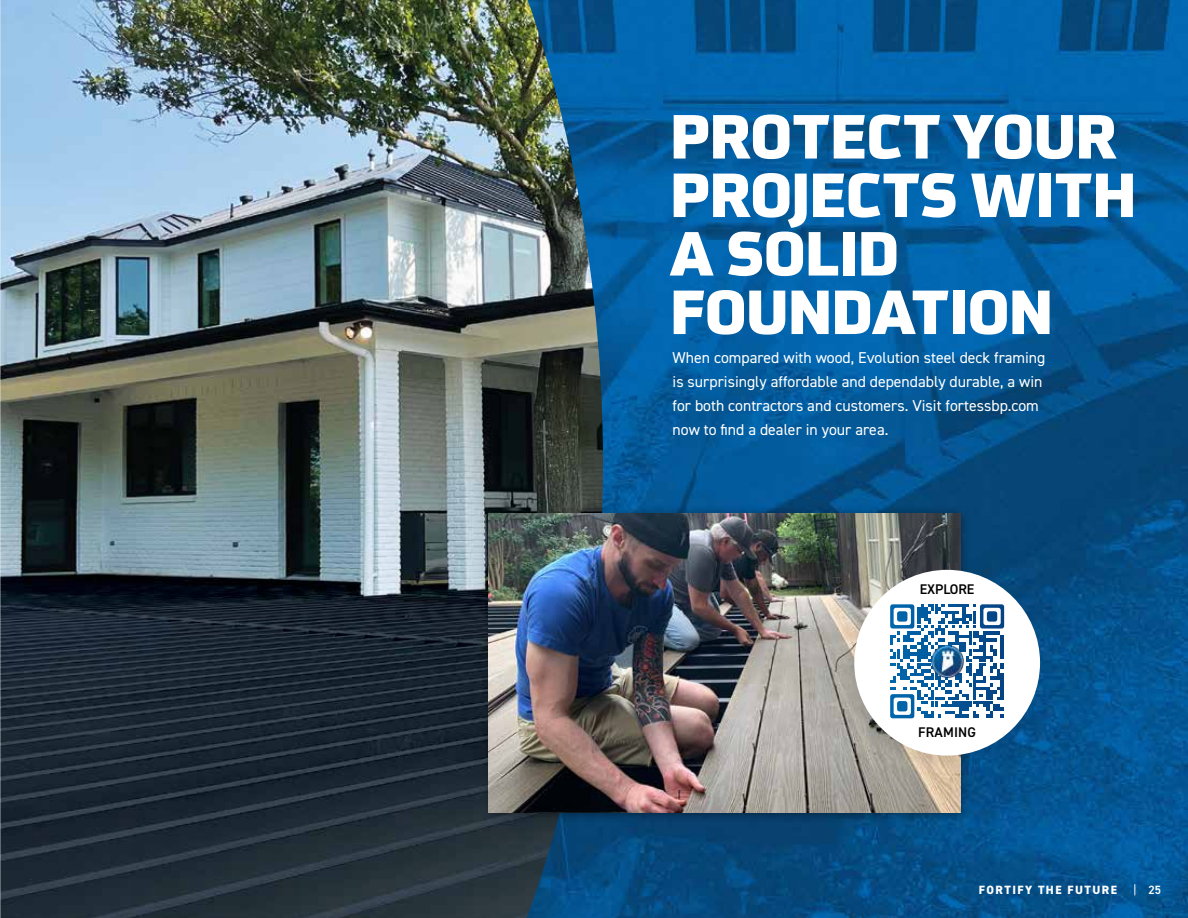
<style>
.page{position:relative;width:1188px;height:918px;background:#fff}
.page>*{position:absolute;margin:0;border:0;box-sizing:border-box;transform-origin:0 0}
.t1{font:900 60.75px/58.5px "Utility Pro";letter-spacing:-.01em;color:#fff}
.t2{font:15.75px/24px "DIN2014";color:#fff}
.t3{font:600 14.1px "DIN2014";color:#000}
.t4{font:800 12px "DIN2014";letter-spacing:.12em;color:#fff}
.t5{font:600 12px "DIN2014";color:#fff}
.s1{font-weight:400}
</style>
<div class="page">
<img style="left:603px;top:0;width:585px;height:918px">
<img style="left:0;top:0;width:603px;height:918px">
<div style="left:481px;top:505px;width:490px;height:318px;background:#000;opacity:.4"></div>
<img style="left:489px;top:513px;width:471px;height:299px">
<div style="left:842px;top:569px;width:202px;height:202px;background:#000;opacity:.07"></div>
<div style="left:854px;top:570px;width:186px;height:186px;background:#fff;border-radius:50%"></div>
<svg style="left:890px;top:604px;width:114px;height:114px"></svg>
<img style="left:931px;top:646px;width:32px;height:31px">
<h1 class="t1" style="left:670px;top:101px;width:468px">PROTECT YOUR<br>PROJECTS WITH<br>A SOLID<br>FOUNDATION</h1>
<p class="t2" style="left:673px;top:346px;width:374px">When compared with wood, Evolution steel deck framing is surprisingly affordable and dependably durable, a win for both contractors and customers. Visit fortessbp.com now to find a dealer in your area.</p>
<p class="t3" style="left:920px;top:580px;width:56px">EXPLORE</p>
<p class="t3" style="left:918px;top:723px;width:59px">FRAMING</p>
<p class="t4" style="left:979px;top:882px;width:140px">FORTIFY THE FUTURE</p>
<p class="t5" style="left:1133px;top:882px;width:29px"><span class="s1">|</span> 25</p>
</div>
